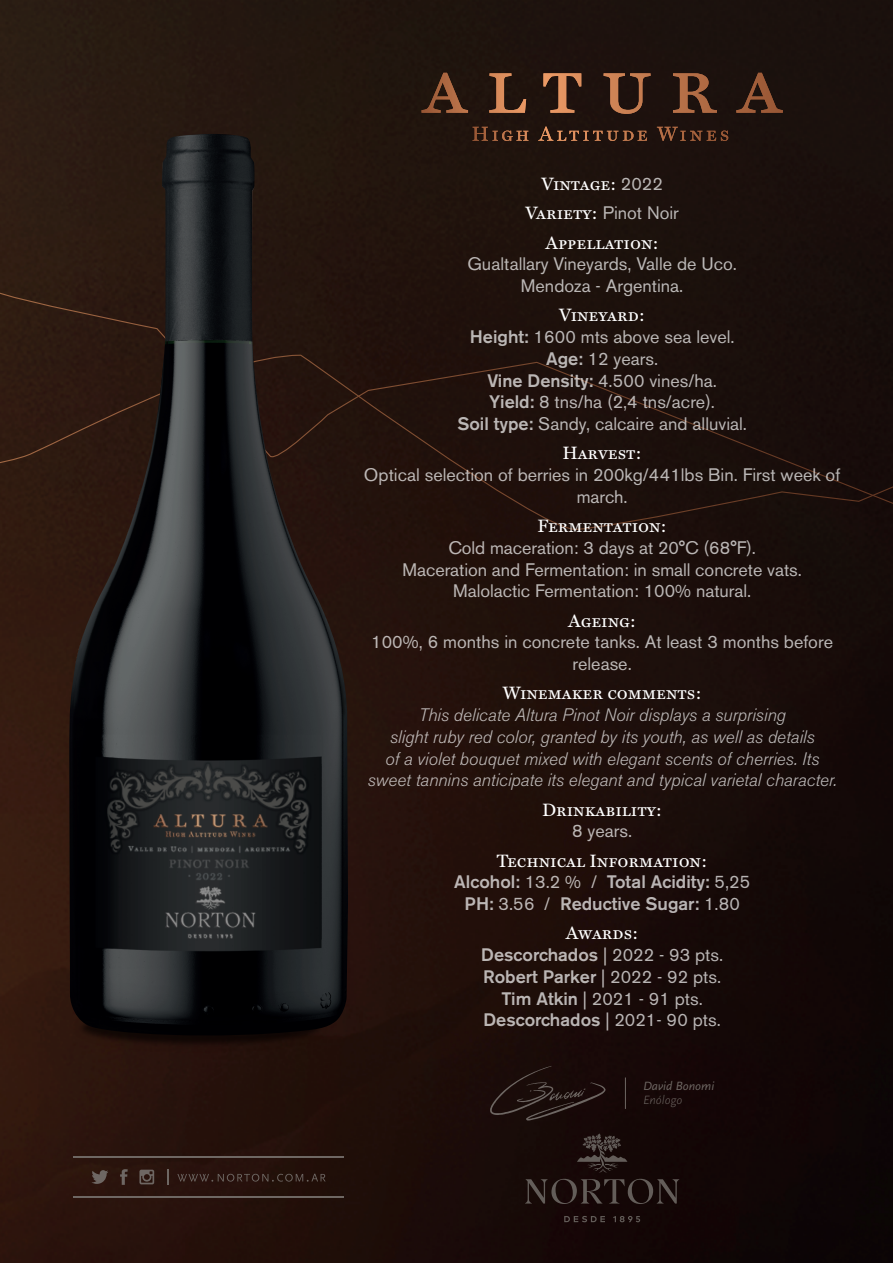
<style>
.page{position:relative;width:893px;height:1263px;background:#fff}
.page>*{position:absolute;margin:0;border:0;box-sizing:border-box;transform-origin:0 0}
.t1{font:18px/21.8px "Akzidenz Grotesk BE";color:rgb(255 255 255/.7);text-align:center}
.t2{font:italic 300 18px/21.8px "Akzidenz Grotesk BQ";letter-spacing:-.005em;color:rgb(255 255 255/.7);text-align:center}
.t3{font:18px "Miller Text SC";color:#fff}
.t4{font:500 18px/21.8px "Akzidenz Grotesk BE";color:rgb(255 255 255/.7);text-align:center}
.t5{font:italic 12.45px "Scala Sans";color:#6e6763}
.t6{font:italic 300 12.45px "Scala Sans";color:#6e6763}
.s1{font-family:"Akzidenz Grotesk BE";color:rgb(255 255 255/.7)}
.s2{font-family:"Miller Text SC";color:#fff}
.s3{font-weight:500}
.s4{font-weight:400}
</style>
<div class="page">
<img style="left:0;top:0;width:893px;height:1263px">
<svg style="left:0;top:532px;width:893px;height:72px;background:#1f100b"></svg>
<svg style="left:0;top:193px;width:893px;height:339px;background:#1f110c"></svg>
<hr style="left:73px;top:1156px;width:271px;height:1px;background:#6e6763">
<hr style="left:73px;top:1197px;width:271px;height:1px;background:#6e6763">
<svg style="left:91px;top:1170px;width:17px;height:14px"></svg>
<svg style="left:120px;top:1169px;width:8px;height:16px"></svg>
<svg style="left:139px;top:1170px;width:15px;height:14px"></svg>
<svg style="left:167px;top:1169px;width:2px;height:16px"></svg>
<svg style="left:177px;top:1174px;width:149px;height:8px"></svg>
<img style="left:26px;top:957px;width:349px;height:141px">
<svg style="left:490px;top:1066px;width:116px;height:54px;background:#211311"></svg>
<svg style="left:422px;top:73px;width:361px;height:41px;background:#472b1d"></svg>
<svg style="left:472px;top:127px;width:256px;height:14px;background:#462a1c"></svg>
<svg style="left:564px;top:1216px;width:41px;height:6px"></svg>
<svg style="left:613px;top:1216px;width:27px;height:6px"></svg>
<svg style="left:525px;top:1133px;width:154px;height:71px;background:#201412"></svg>
<img style="left:69px;top:134px;width:280px;height:906px">
<p class="t3" style="left:541px;top:173px;width:123px">Vintage: <span class="s1">2022</span></p>
<p class="t1" style="left:525px;top:202px;width:155px"><span class="s2">Variety:</span> Pinot Noir</p>
<p class="t3" style="left:546px;top:232px;width:115px">Appellation:</p>
<p class="t1" style="left:467px;top:253px;width:271px">Gualtallary Vineyards, Valle de Uco.<br>Mendoza - Argentina.</p>
<p class="t3" style="left:559px;top:304px;width:88px">Vineyard:</p>
<p class="t1" style="left:457px;top:326px;width:291px"><span class="s3">Height:</span> 1600 mts above sea level.<br><span class="s3">Age:</span> 12 years.<br><span class="s3">Vine Density:</span> 4.500 vines/ha.<br><span class="s3">Yield:</span> 8 tns/ha (2,4 tns/acre).<br><span class="s3">Soil type:</span> Sandy, calcaire and alluvial.</p>
<p class="t3" style="left:562px;top:442px;width:81px">Harvest:</p>
<p class="t1" style="left:364px;top:464px;width:478px">Optical selection of berries in 200kg/441lbs Bin. First week of march.</p>
<p class="t3" style="left:537px;top:515px;width:131px">Fermentation:</p>
<p class="t1" style="left:402px;top:537px;width:401px">Cold maceration: 3 days at 20°C (68°F).<br>Maceration and Fermentation: in small concrete vats.<br>Malolactic Fermentation: 100% natural.</p>
<p class="t3" style="left:568px;top:610px;width:70px">Ageing:</p>
<p class="t1" style="left:371px;top:631px;width:463px">100%, 6 months in concrete tanks. At least 3 months before release.</p>
<p class="t3" style="left:503px;top:682px;width:200px">Winemaker comments:</p>
<p class="t2" style="left:367px;top:704px;width:471px">This delicate Altura Pinot Noir displays a surprising<br>slight ruby red color, granted by its youth, as well as details<br>of a violet bouquet mixed with elegant scents of cherries. Its sweet tannins anticipate its elegant and typical varietal character.</p>
<p class="t3" style="left:542px;top:799px;width:122px">Drinkability:</p>
<p class="t1" style="left:572px;top:820px;width:61px">8 years.</p>
<p class="t3" style="left:497px;top:850px;width:212px">Technical Information:</p>
<p class="t4" style="left:454px;top:871px;width:297px">Alcohol: <span class="s4">13.2 % /</span> Total Acidity: <span class="s4">5,25<br></span>PH: <span class="s4">3.56 /</span> Reductive Sugar: <span class="s4">1.80</span></p>
<p class="t3" style="left:566px;top:922px;width:74px">Awards:</p>
<p class="t1" style="left:481px;top:944px;width:243px"><span class="s3">Descorchados</span> | 2022 - 93 pts.<br><span class="s3">Robert Parker</span> | 2022 - 92 pts.<br><span class="s3">Tim Atkin</span> | 2021 - 91 pts.<br><span class="s3">Descorchados</span> | 2021- 90 pts.</p>
<p class="t5" style="left:643px;top:1079px;width:73px">David Bonomi</p>
<p class="t6" style="left:643px;top:1093px;width:41px">Enólogo</p>
</div>
